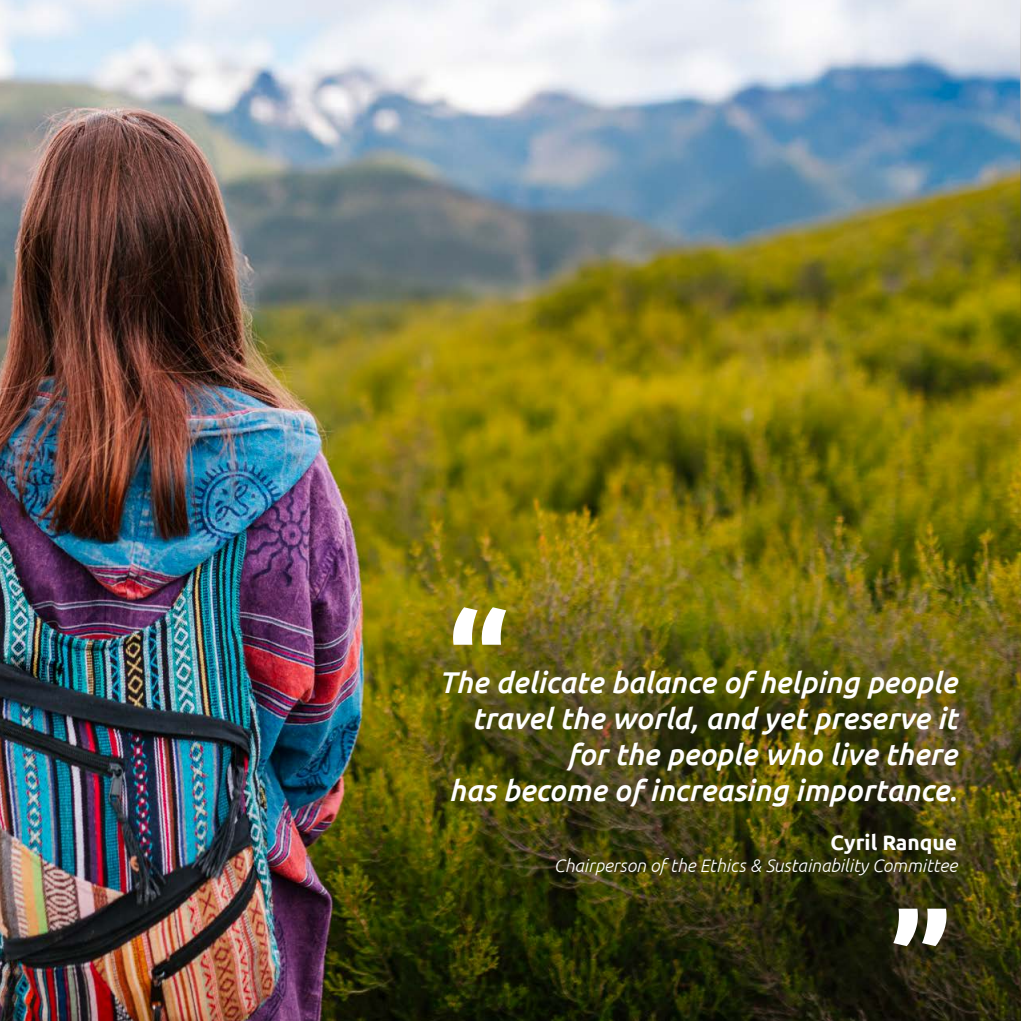
<style>
.page{position:relative;width:1021px;height:1021px;background:#fff}
.page>*{position:absolute;margin:0;border:0;box-sizing:border-box;transform-origin:0 0}
.t1{font:italic 500 30px/36px "Ubuntu";color:#fff;text-align:right}
.t2{font:700 21px "Ubuntu";color:#fff}
.t3{font:italic 300 18px "Ubuntu";color:#fff}
</style>
<div class="page">
<img style="left:0;top:0;width:1020px;height:1020px">
<svg style="left:453px;top:607px;width:53px;height:37px"></svg>
<svg style="left:893px;top:908px;width:53px;height:38px"></svg>
<p class="t1" style="left:438px;top:663px;width:520px">The delicate balance of helping people travel the world, and yet preserve it for the people who live there<br>has become of increasing importance.</p>
<p class="t2" style="left:830px;top:829px;width:128px">Cyril Ranque</p>
<p class="t3" style="left:553px;top:855px;width:405px">Chairperson of the Ethics &amp; Sustainability Committee</p>
</div>
